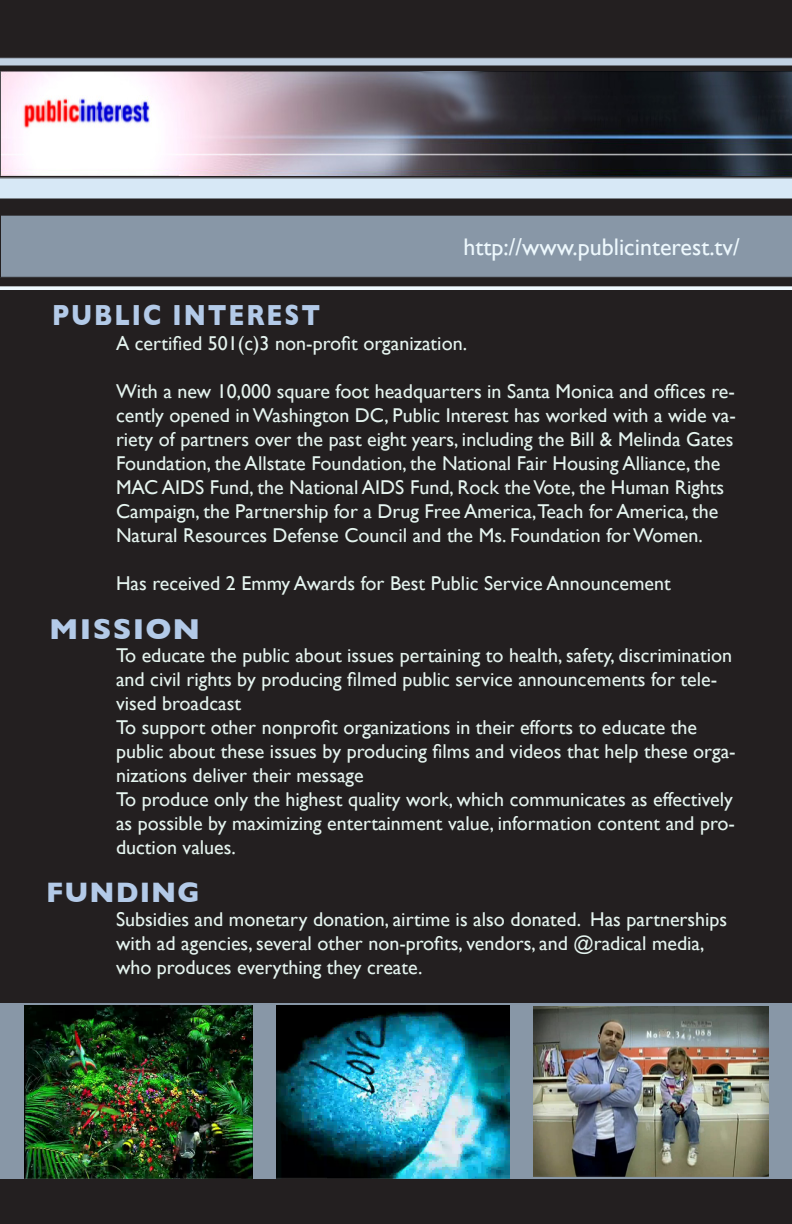
<style>
.page{position:relative;width:792px;height:1224px;background:#231f20}
.page>*{position:absolute;margin:0;border:0;box-sizing:border-box;transform-origin:0 0}
.t1{font:700 29.7px "Gill Sans";letter-spacing:.08em;color:#b3cae8;scale:.83 1}
.t2{font:700 29.4px "Gill Sans";letter-spacing:.04em;color:#b3cae8;scale:1.05 1}
.t3{font:700 28.7px "Gill Sans";letter-spacing:.04em;color:#b3cae8}
.t4{font:24px "Gill Sans";color:#edf8fd}
.t5{font:20px/24px "Gill Sans";color:#e5f4ef}
</style>
<div class="page">
<svg style="left:0;top:57px;width:792px;height:9px;background:#a7b3c2"></svg>
<img style="left:0;top:72px;width:792px;height:103px">
<svg style="left:0;top:177px;width:792px;height:22px;background:#cadae7"></svg>
<div style="left:0;top:215px;width:792px;height:63px;background:#8897a7"></div>
<svg style="left:0;top:286px;width:792px;height:4px;background:#dde5ea"></svg>
<div style="left:0;top:1003px;width:792px;height:176px;background:#8897a7"></div>
<img style="left:24px;top:1006px;width:229px;height:172px">
<img style="left:276px;top:1006px;width:233px;height:172px">
<img style="left:533px;top:1006px;width:235px;height:171px">
<p class="t1" style="left:52px;top:298px;width:325px">PUBLIC INTEREST</p>
<p class="t4" style="left:464px;top:233px;width:278px">http://www.publicinterest.tv/</p>
<p class="t5" style="left:116px;top:331px;width:353px">A certified 501(c)3 non-profit organization.</p>
<p class="t5" style="left:116px;top:379px;width:621px">With a new 10,000 square foot headquarters in Santa Monica and offices re&shy;cently opened in Washington DC, Public Interest has worked with a wide va&shy;riety of partners over the past eight years, including the Bill &amp; Melinda Gates Foundation, the Allstate Foundation, the National Fair Housing Alliance, the MAC AIDS Fund, the National AIDS Fund, Rock the Vote, the Human Rights Campaign, the Partnership for a Drug Free America,Teach for America, the Natural Resources Defense Council and the Ms. Foundation for Women.</p>
<p class="t5" style="left:116px;top:571px;width:556px">Has received 2 Emmy Awards for Best Public Service Announcement</p>
<p class="t2" style="left:49px;top:612px;width:145px">MISSION</p>
<p class="t5" style="left:116px;top:643px;width:618px">To educate the public about issues pertaining to health, safety, discrimination and civil rights by producing filmed public service announcements for tele&shy;vised broadcast</p>
<p class="t5" style="left:116px;top:715px;width:621px">To support other nonprofit organizations in their efforts to educate the public about these issues by producing films and videos that help these orga&shy;nizations deliver their message</p>
<p class="t5" style="left:116px;top:787px;width:620px;text-align:justify">To produce only the highest quality work, which communicates as effectively as possible by maximizing entertainment value, information content and pro&shy;duction values.</p>
<p class="t3" style="left:46px;top:875px;width:155px">FUNDING</p>
<p class="t5" style="left:116px;top:907px;width:613px">Subsidies and monetary donation, airtime is also donated. Has partnerships with ad agencies, several other non-profits, vendors, and @radical media, who produces everything they create.</p>
</div>
